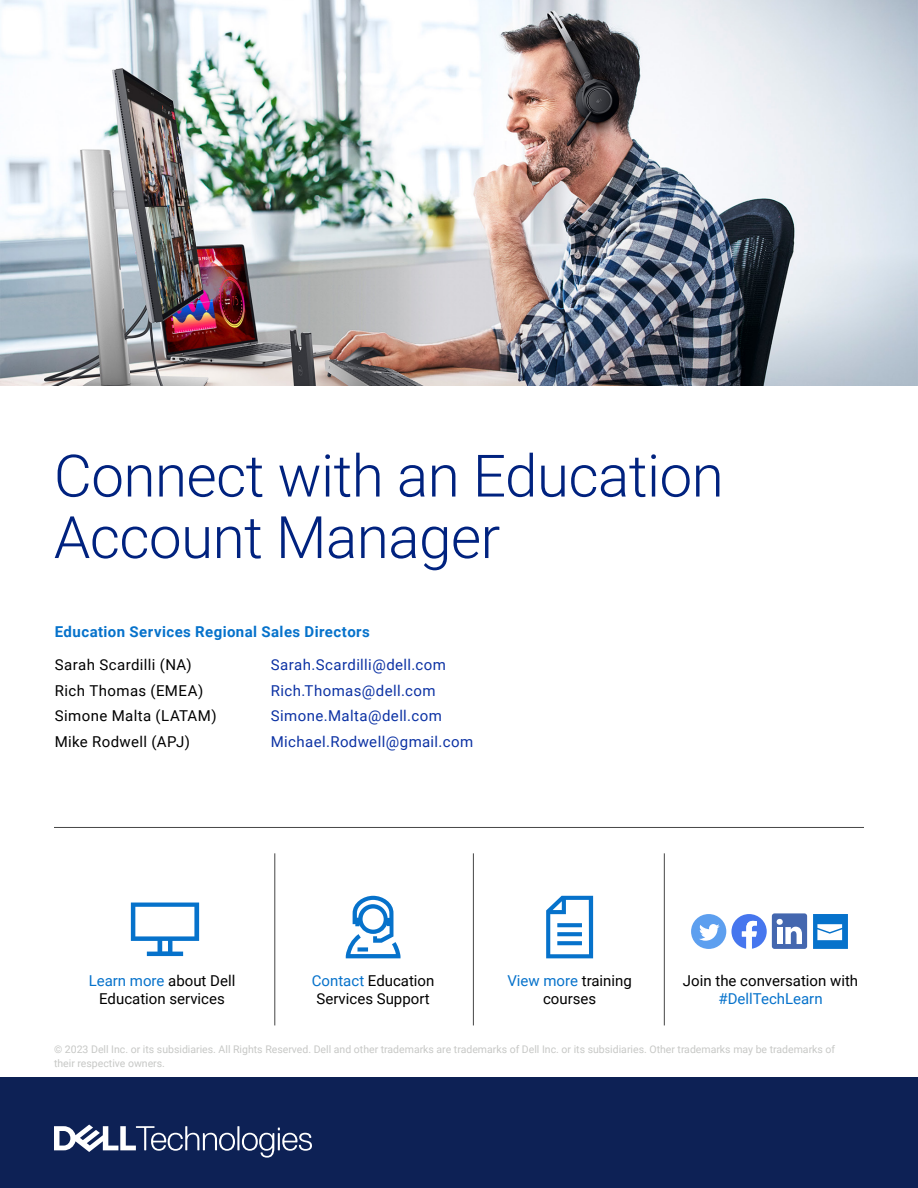
<style>
.page{position:relative;width:918px;height:1188px;background:#fff}
.page>*{position:absolute;margin:0;border:0;box-sizing:border-box;transform-origin:0 0}
.t1{font:300 58.5px/61.5px "Roboto";letter-spacing:-.01em;color:#00227f}
.t2{font:15px/18px "Roboto";color:#000;text-align:center}
.t3{font:15px "Roboto";letter-spacing:.03em;color:#0c32a4}
.t4{font:15px "Roboto";letter-spacing:.025em;color:#000}
.t5{font:700 15px "Roboto";letter-spacing:.03em;color:#0672cb}
.t6{font:15px "Roboto";letter-spacing:.03em;color:#000}
.t7{font:15px "Roboto";color:#0672cb}
.t8{font:10.5px/13.5px "Roboto";color:#c7c8c6}
.s1{color:#0672cb}
</style>
<div class="page">
<div style="left:0;top:1077px;width:918px;height:111px;background:#0d2155"></div>
<svg style="left:54px;top:1125px;width:258px;height:33px"></svg>
<hr style="left:54px;top:827px;width:810px;height:1px;background:#464646">
<hr style="left:275px;top:853px;width:1px;height:172px;background:#464646">
<hr style="left:473px;top:853px;width:1px;height:172px;background:#464646">
<hr style="left:664px;top:853px;width:1px;height:172px;background:#464646">
<svg style="left:131px;top:903px;width:68px;height:53px"></svg>
<svg style="left:346px;top:896px;width:55px;height:62px"></svg>
<svg style="left:546px;top:896px;width:47px;height:62px"></svg>
<svg style="left:813px;top:914px;width:35px;height:35px"></svg>
<svg style="left:731px;top:914px;width:36px;height:35px"></svg>
<div style="left:691px;top:914px;width:35px;height:35px;background:#5d9fef;border-radius:50%"></div>
<svg style="left:699px;top:924px;width:21px;height:17px"></svg>
<div style="left:772px;top:913px;width:35px;height:36px;background:#4467af;border-radius:3px"></div>
<svg style="left:777px;top:919px;width:25px;height:25px"></svg>
<img style="left:0;top:0;width:918px;height:386px">
<h1 class="t1" style="left:54px;top:443px;width:671px">Connect with an Education<br>Account Manager</h1>
<h2 class="t5" style="left:55px;top:622px;width:317px">Education Services Regional Sales Directors</h2>
<h2 class="t4" style="left:55px;top:655px;width:139px">Sarah Scardilli (NA)</h2>
<h2 class="t3" style="left:271px;top:655px;width:177px">Sarah.Scardilli@dell.com</h2>
<h2 class="t6" style="left:55px;top:680px;width:150px">Rich Thomas (EMEA)</h2>
<h2 class="t3" style="left:271px;top:680px;width:166px">Rich.Thomas@dell.com</h2>
<h2 class="t4" style="left:55px;top:706px;width:163px">Simone Malta (LATAM)</h2>
<h2 class="t3" style="left:271px;top:706px;width:173px">Simone.Malta@dell.com</h2>
<h2 class="t4" style="left:55px;top:731px;width:137px">Mike Rodwell (APJ)</h2>
<h2 class="t3" style="left:271px;top:731px;width:204px">Michael.Rodwell@gmail.com</h2>
<h2 class="t2" style="left:89px;top:971px;width:148px"><span class="s1">Learn more</span> about Dell<br>Education services</h2>
<h2 class="t2" style="left:312px;top:971px;width:124px"><span class="s1">Contact</span> Education<br>Services Support</h2>
<h2 class="t2" style="left:507px;top:971px;width:126px"><span class="s1">View more</span> training courses</h2>
<h2 class="t2" style="left:683px;top:971px;width:177px">Join the conversation with</h2>
<h2 class="t7" style="left:719px;top:988px;width:106px">#DellTechLearn</h2>
<p class="t8" style="left:54px;top:1042px;width:783px">© 2023 Dell Inc. or its subsidiaries. All Rights Reserved. Dell and other trademarks are trademarks of Dell Inc. or its subsidiaries. Other trademarks may be trademarks of their respective owners.</p>
</div>
